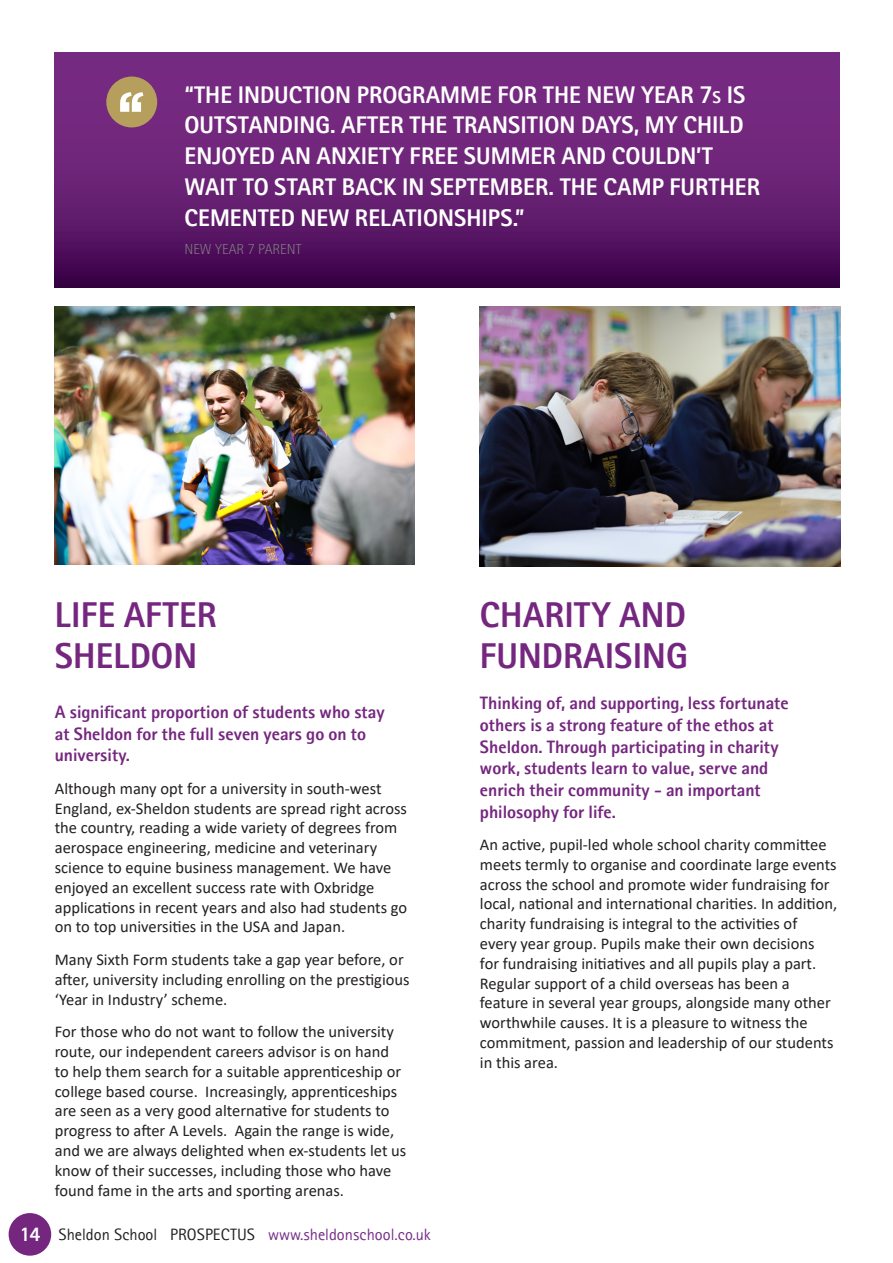
<style>
.page{position:relative;width:893px;height:1263px;background:#fff}
.page>*{position:absolute;margin:0;border:0;box-sizing:border-box;transform-origin:0 0}
.t1{font:700 36px/41.1px "Rotis II Sans Pro";color:#75277f}
.t2{font:700 24.15px/30.9px "Rotis II Sans Pro";color:#fff}
.t3{font:700 18px/21.6px "Rotis II Sans Pro";color:#75277f}
.t4{font:16.5px/19.8px "Calibri";color:#231f20}
.t5{font:16.5px "Rotis II Sans Pro";color:#231f20}
.t6{font:300 14.55px "Rotis II Sans Pro";color:#7f7f7f}
.s1{font-size:16.95px}
.s2{font-weight:700;font-size:19.35px;color:#fff}
.s3{color:#772e89}
</style>
<div class="page">
<img style="left:55px;top:306px;width:360px;height:258px">
<img style="left:479px;top:306px;width:361px;height:260px">
<svg style="left:55px;top:53px;width:784px;height:234px;background:#641e70"></svg>
<div style="left:106px;top:77px;width:51px;height:50px;background:#b69f5c;border-radius:50%"></div>
<svg style="left:120px;top:92px;width:23px;height:20px"></svg>
<div style="left:9px;top:1213px;width:42px;height:43px;background:#75277f;border-radius:50%"></div>
<p class="t2" style="left:184px;top:79px;width:577px">“THE INDUCTION PROGRAMME FOR THE NEW YEAR 7<span class="s1">s</span> IS OUTSTANDING. AFTER THE TRANSITION DAYS, MY CHILD ENJOYED AN ANXIETY FREE SUMMER AND COULDN’T WAIT TO START BACK IN SEPTEMBER. THE CAMP FURTHER CEMENTED NEW RELATIONSHIPS.”</p>
<p class="t6" style="left:184px;top:241px;width:118px">NEW YEAR 7 PARENT</p>
<p class="t1" style="left:55px;top:594px;width:164px">LIFE AFTER</p>
<p class="t1" style="left:55px;top:635px;width:144px">SHELDON</p>
<p class="t3" style="left:55px;top:701px;width:331px">A significant proportion of students who stay at Sheldon for the full seven years go on to university.</p>
<p class="t4" style="left:55px;top:778px;width:354px">Although many opt for a university in south-west England, ex-Sheldon students are spread right across the country, reading a wide variety of degrees from aerospace engineering, medicine and veterinary science to equine business management. We have enjoyed an excellent success rate with Oxbridge applications in recent years and also had students go on to top universities in the USA and Japan.</p>
<p class="t4" style="left:55px;top:949px;width:356px">Many Sixth Form students take a gap year before, or after, university including enrolling on the prestigious ‘Year in Industry’ scheme.</p>
<p class="t4" style="left:55px;top:1021px;width:353px">For those who do not want to follow the university route, our independent careers advisor is on hand to help them search for a suitable apprenticeship or college based course. Increasingly, apprenticeships are seen as a very good alternative for students to progress to after A Levels. Again the range is wide, and we are always delighted when ex-students let us know of their successes, including those who have found fame in the arts and sporting arenas.</p>
<p class="t5" style="left:19px;top:1225px;width:413px"><span class="s2">14</span> Sheldon School PROSPECTUS <span class="s3">www.sheldonschool.co.uk</span></p>
<p class="t1" style="left:480px;top:594px;width:210px">CHARITY AND<br>FUNDRAISING</p>
<p class="t3" style="left:480px;top:693px;width:310px">Thinking of, and supporting, less fortunate</p>
<p class="t3" style="left:480px;top:714px;width:295px">others is a strong feature of the ethos at</p>
<p class="t3" style="left:480px;top:736px;width:300px">Sheldon. Through participating in charity</p>
<p class="t3" style="left:480px;top:757px;width:290px">work, students learn to value, serve and</p>
<p class="t3" style="left:480px;top:779px;width:282px">enrich their community - an important</p>
<p class="t3" style="left:480px;top:801px;width:137px">philosophy for life.</p>
<p class="t4" style="left:480px;top:834px;width:359px">An active, pupil-led whole school charity committee meets termly to organise and coordinate large events across the school and promote wider fundraising for local, national and international charities. In addition, charity fundraising is integral to the activities of every year group. Pupils make their own decisions for fundraising initiatives and all pupils play a part.<br>Regular support of a child overseas has been a feature in several year groups, alongside many other worthwhile causes. It is a pleasure to witness the commitment, passion and leadership of our students in this area.</p>
</div>
